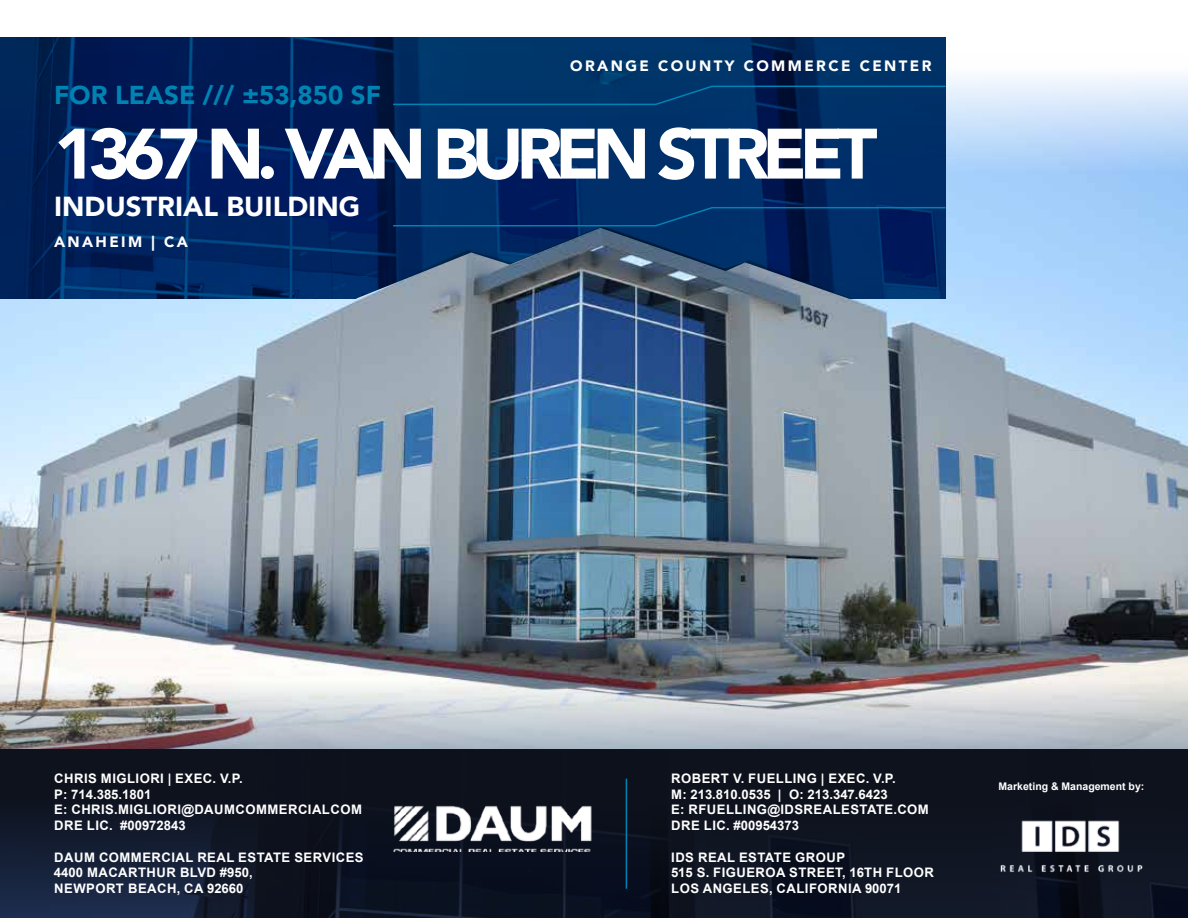
<style>
.page{position:relative;width:1188px;height:918px;background:#fff}
.page>*{position:absolute;margin:0;border:0;box-sizing:border-box;transform-origin:0 0}
.t1{font:900 70.5px "Avenir";letter-spacing:-.1em;color:#fff}
.t2{font:900 27.45px "Avenir";color:#fff}
.t3{font:900 25.8px "Avenir";color:#0083b2}
.t4{font:900 15px "Avenir";letter-spacing:.16em;color:#fff}
.t5{font:700 13.05px/15.8px "Arial";letter-spacing:.035em;color:#fff}
.t6{font:700 10.5px "Arial";color:#fff}
</style>
<div class="page">
<img style="left:0;top:75px;width:1188px;height:444px">
<img style="left:0;top:519px;width:1188px;height:231px">
<img style="left:0;top:37px;width:946px;height:261px">
<svg style="left:392px;top:85px;width:555px;height:21px;background:#00366b"></svg>
<svg style="left:392px;top:206px;width:555px;height:21px;background:#002e69"></svg>
<img style="left:0;top:750px;width:1188px;height:168px">
<img style="left:391px;top:802px;width:203px;height:49px">
<hr style="left:626px;top:779px;width:1px;height:110px;background:#0083b2">
<img style="left:356px;top:228px;width:533px;height:142px">
<img style="left:974px;top:806px;width:195px;height:79px">
<p class="t4" style="left:570px;top:52px;width:363px">ORANGE COUNTY COMMERCE CENTER</p>
<h3 class="t3" style="left:54px;top:73px;width:329px">FOR LEASE /// ±53,850 SF</h3>
<h1 class="t1" style="left:54px;top:94px;width:825px">1367 N. VAN BUREN STREET</h1>
<h2 class="t2" style="left:54px;top:183px;width:308px">INDUSTRIAL BUILDING</h2>
<p class="t4" style="left:54px;top:229px;width:135px">ANAHEIM | CA</p>
<p class="t5" style="left:54px;top:771px;width:309px">CHRIS MIGLIORI | EXEC. V.P.<br>P: 714.385.1801<br>E: CHRIS.MIGLIORI@DAUMCOMMERCIALCOM<br>DRE LIC. #00972843</p>
<p class="t5" style="left:54px;top:849px;width:311px">DAUM COMMERCIAL REAL ESTATE SERVICES<br>4400 MACARTHUR BLVD #950,<br>NEWPORT BEACH, CA 92660</p>
<p class="t5" style="left:671px;top:771px;width:259px">ROBERT V. FUELLING | EXEC. V.P.<br>M: 213.810.0535 | O: 213.347.6423<br>E: RFUELLING@IDSREALESTATE.COM<br>DRE LIC. #00954373</p>
<p class="t5" style="left:671px;top:849px;width:264px">IDS REAL ESTATE GROUP<br>515 S. FIGUEROA STREET, 16TH FLOOR<br>LOS ANGELES, CALIFORNIA 90071</p>
<p class="t6" style="left:999px;top:779px;width:147px">Marketing &amp; Management by:</p>
</div>
